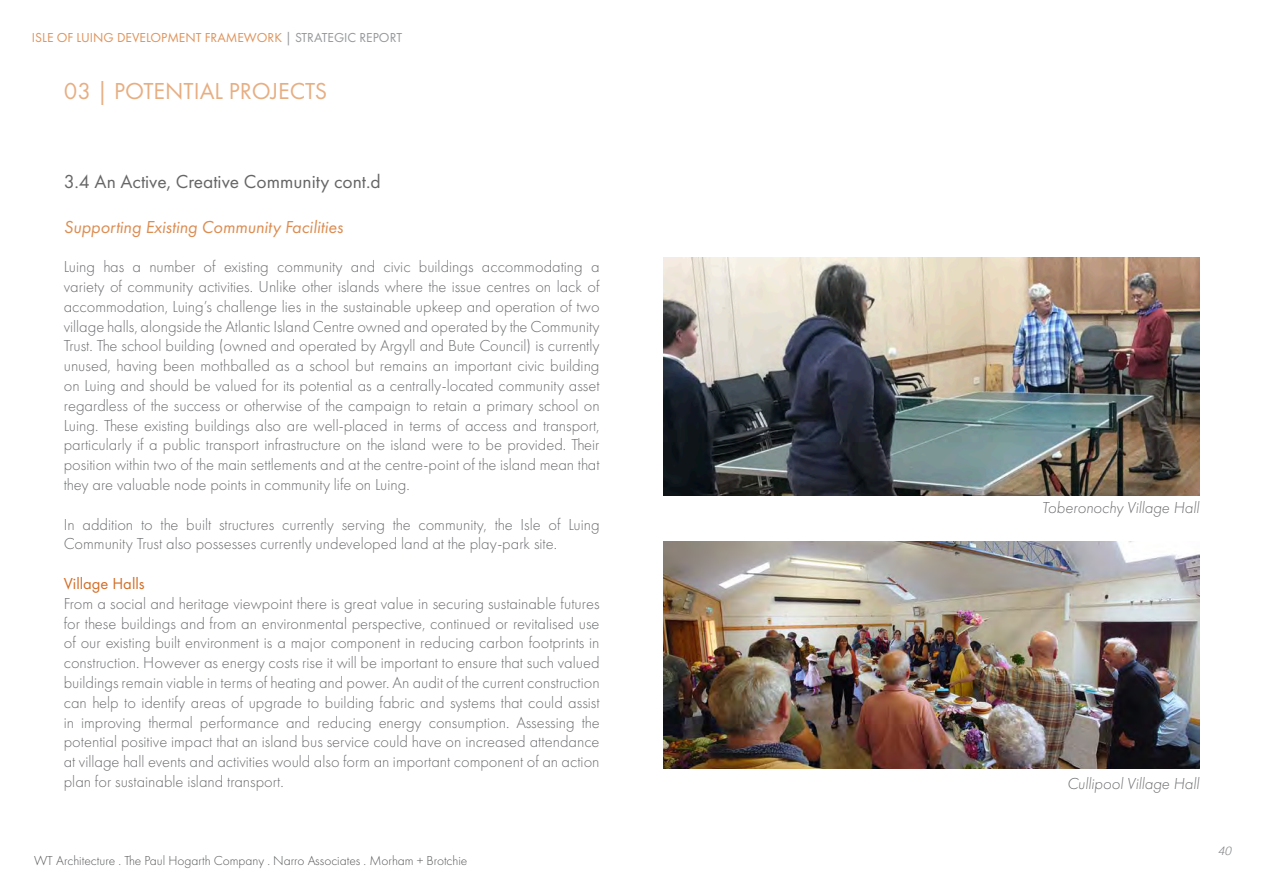
<style>
.page{position:relative;width:1263px;height:893px;background:#fff}
.page>*{position:absolute;margin:0;border:0;box-sizing:border-box;transform-origin:0 0}
.t1{font:24px "Futura PT";color:#e7ae82}
.TITLE_CONT_D{font:19.5px "Futura PT";color:#666}
.Main_body_subtitle{font:italic 18px "Futura PT";color:#dd8d52}
.MAIN_BODY_grey{font:300 16.5px/19.8px "Futura PT";color:#6c6d70;text-align:justify}
.MAIN_BODY_quotes{font:italic 300 16.5px "Futura PT";color:#6c6d70}
.main_body_subjecthea{font:16.5px "Futura PT";color:#d36e28}
.t2{font:300 13.5px "Futura PT";color:#57585a}
.t3{font:13.5px "Futura PT";color:#df935b}
.t4{font:italic 300 12px "Helvetica";color:#87898c}
.s1{color:#95979a}
</style>
<div class="page">
<img style="left:663px;top:542px;width:536px;height:227px">
<img style="left:663px;top:258px;width:536px;height:237px">
<p class="t3" style="left:32px;top:30px;width:372px">ISLE OF LUING DEVELOPMENT FRAMEWORK <span class="s1">| STRATEGIC REPORT</span></p>
<p class="t1" style="left:64px;top:76px;width:265px">03 | POTENTIAL PROJECTS</p>
<p class="TITLE_CONT_D" style="left:64px;top:169px;width:318px">3.4 An Active, Creative Community cont.d</p>
<p class="Main_body_subtitle" style="left:64px;top:216px;width:281px">Supporting Existing Community Facilities</p>
<p class="MAIN_BODY_grey" style="left:64px;top:257px;width:537px">Luing has a number of existing community and civic buildings accommodating a variety of community activities. Unlike other islands where the issue centres on lack of accommodation, Luing’s challenge lies in the sustainable upkeep and operation of two village halls, alongside the Atlantic Island Centre owned and operated by the Community Trust. The school building (owned and operated by Argyll and Bute Council) is currently unused, having been mothballed as a school but remains an important civic building on Luing and should be valued for its potential as a centrally-located community asset regardless of the success or otherwise of the campaign to retain a primary school on Luing. These existing buildings also are well-placed in terms of access and transport, particularly if a public transport infrastructure on the island were to be provided. Their position within two of the main settlements and at the centre-point of the island mean that they are valuable node points in community life on Luing.</p>
<p class="MAIN_BODY_grey" style="left:64px;top:514px;width:537px">In addition to the built structures currently serving the community, the Isle of Luing<br>Community Trust also possesses currently undeveloped land at the play-park site.</p>
<p class="main_body_subjecthea" style="left:64px;top:574px;width:82px">Village Halls</p>
<p class="MAIN_BODY_grey" style="left:64px;top:593px;width:537px">From a social and heritage viewpoint there is great value in securing sustainable futures for these buildings and from an environmental perspective, continued or revitalised use of our existing built environment is a major component in reducing carbon footprints in construction. However as energy costs rise it will be important to ensure that such valued buildings remain viable in terms of heating and power. An audit of the current construction can help to identify areas of upgrade to building fabric and systems that could assist in improving thermal performance and reducing energy consumption. Assessing the potential positive impact that an island bus service could have on increased attendance at village hall events and activities would also form an important component of an action plan for sustainable island transport.</p>
<p class="t2" style="left:34px;top:853px;width:435px">WT Architecture . The Paul Hogarth Company . Narro Associates . Morham + Brotchie</p>
<p class="MAIN_BODY_quotes" style="left:1042px;top:499px;width:159px">Toberonochy Village Hall</p>
<p class="MAIN_BODY_quotes" style="left:1067px;top:774px;width:134px">Cullipool Village Hall</p>
<p class="t4" style="left:1218px;top:841px;width:15px">40</p>
</div>
